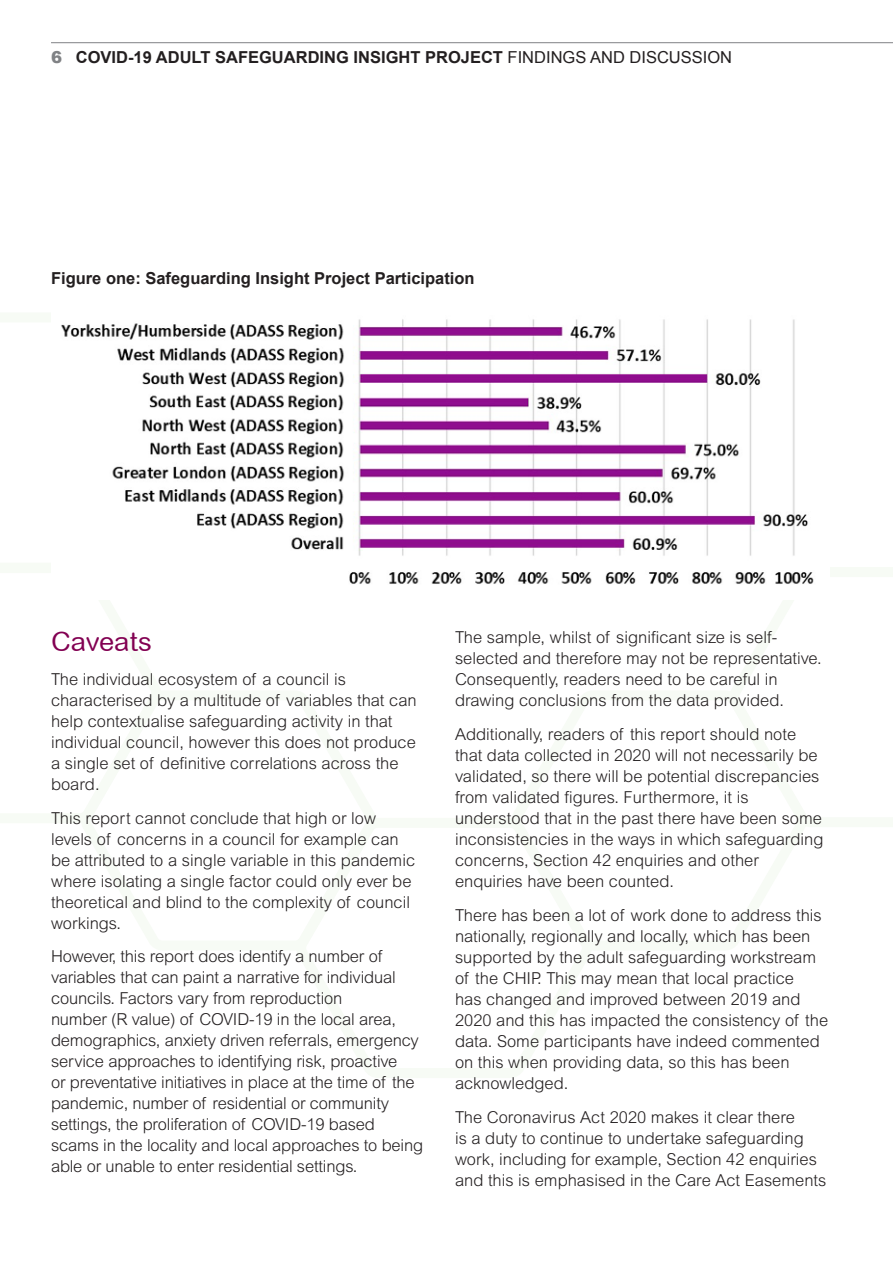
<style>
.page{position:relative;width:893px;height:1263px;background:#fff}
.page>*{position:absolute;margin:0;border:0;box-sizing:border-box;transform-origin:0 0}
.A4_Subhead{font:27px "Arial Rounded MT";color:#820052}
.A4_Body{font:300 16.5px/21px "Arial MT Std";color:#231f20}
.A4_Body-2{font:700 16.5px "Arial";color:#231f20}
.s1{font-weight:900;color:#808285}
.s2{font-weight:400}
</style>
<div class="page">
<hr style="left:51px;top:42px;width:842px;height:1px;background:#808285">
<img style="left:61px;top:319px;width:753px;height:265px">
<p class="A4_Body-2" style="left:51px;top:46px;width:683px"><span class="s1">6</span> COVID-19 ADULT SAFEGUARDING INSIGHT PROJECT <span class="s2">FINDINGS AND DISCUSSION</span></p>
<p class="A4_Body-2" style="left:51px;top:267px;width:425px">Figure one: Safeguarding Insight Project Participation</p>
<p class="A4_Subhead" style="left:51px;top:626px;width:102px">Caveats</p>
<p class="A4_Body" style="left:51px;top:669px;width:367px">The individual ecosystem of a council is characterised by a multitude of variables that can help contextualise safeguarding activity in that individual council, however this does not produce a single set of definitive correlations across the board.</p>
<p class="A4_Body" style="left:51px;top:807px;width:366px">This report cannot conclude that high or low levels of concerns in a council for example can be attributed to a single variable in this pandemic where isolating a single factor could only ever be theoretical and blind to the complexity of council workings.</p>
<p class="A4_Body" style="left:51px;top:946px;width:374px">However, this report does identify a number of variables that can paint a narrative for individual councils. Factors vary from reproduction<br>number (R value) of COVID-19 in the local area, demographics, anxiety driven referrals, emergency service approaches to identifying risk, proactive<br>or preventative initiatives in place at the time of the pandemic, number of residential or community settings, the proliferation of COVID-19 based scams in the locality and local approaches to being able or unable to enter residential settings.</p>
<p class="A4_Body" style="left:455px;top:627px;width:368px">The sample, whilst of significant size is self&shy;selected and therefore may not be representative.<br>Consequently, readers need to be careful in drawing conclusions from the data provided.</p>
<p class="A4_Body" style="left:455px;top:724px;width:370px">Additionally, readers of this report should note that data collected in 2020 will not necessarily be validated, so there will be potential discrepancies from validated figures. Furthermore, it is understood that in the past there have been some inconsistencies in the ways in which safeguarding concerns, Section 42 enquiries and other enquiries have been counted.</p>
<p class="A4_Body" style="left:455px;top:905px;width:375px">There has been a lot of work done to address this nationally, regionally and locally, which has been supported by the adult safeguarding workstream of the CHIP. This may mean that local practice<br>has changed and improved between 2019 and 2020 and this has impacted the consistency of the data. Some participants have indeed commented on this when providing data, so this has been acknowledged.</p>
<p class="A4_Body" style="left:455px;top:1106px;width:373px">The Coronavirus Act 2020 makes it clear there<br>is a duty to continue to undertake safeguarding work, including for example, Section 42 enquiries and this is emphasised in the Care Act Easements</p>
</div>
